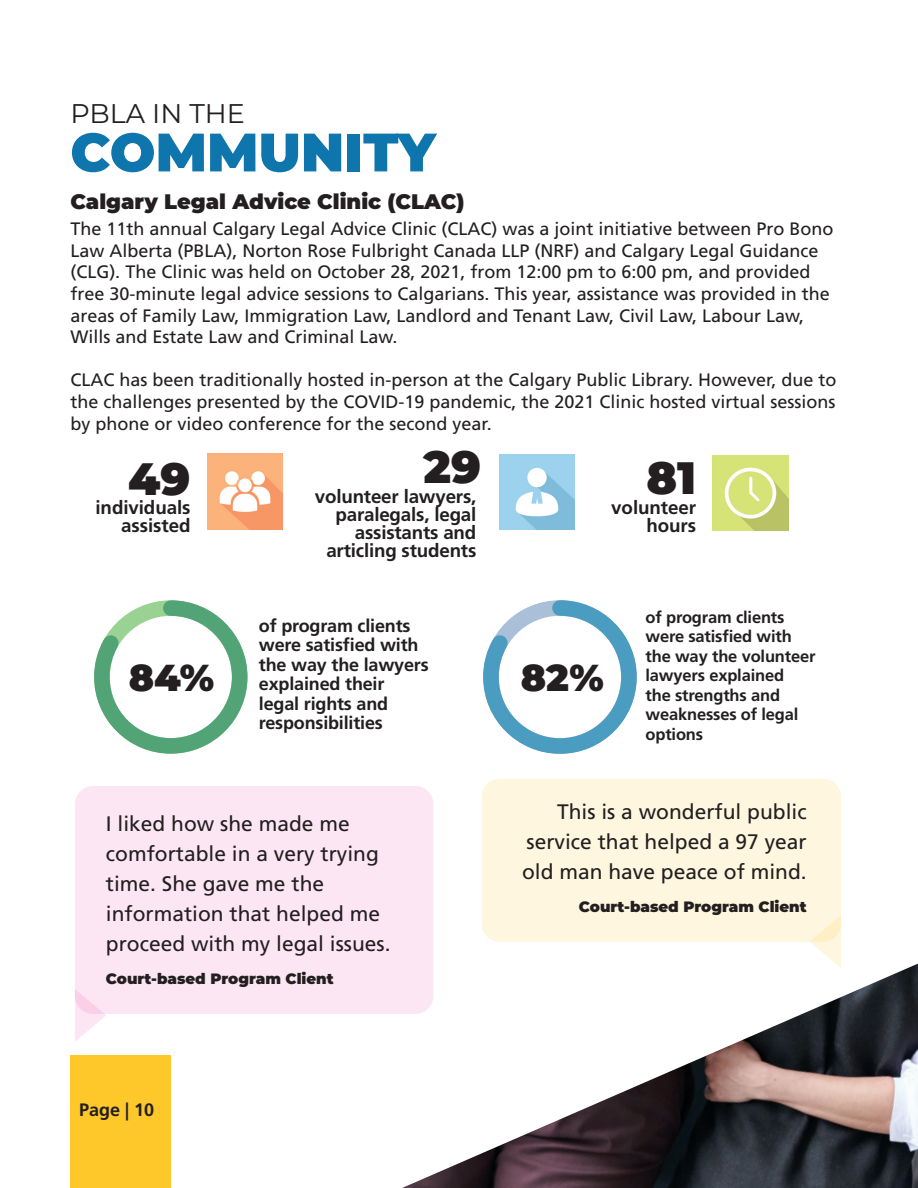
<style>
.page{position:relative;width:918px;height:1188px;background:#fff}
.page>*{position:absolute;margin:0;border:0;box-sizing:border-box;transform-origin:0 0}
.t1{font:900 54px "Montserrat";color:#0e76ac}
.t2{font:900 45.3px "Montserrat";color:#231f20}
.t3{font:900 37.5px "Montserrat";color:#231f20}
.t4{font:27px "Montserrat";color:#231f20}
.t5{font:21px/30px "Frutiger LT Std";color:#231f20;text-align:justify}
.t6{font:900 21px "Montserrat";color:#231f20}
.t7{font:700 18.75px/18px "Frutiger LT Std";letter-spacing:-.01em;color:#231f20;text-align:right}
.t8{font:18px/21.6px "Frutiger LT Std";color:#231f20}
.t9{font:700 18px/19.5px "Frutiger LT Std";letter-spacing:-.01em;color:#231f20}
.t10{font:700 16.5px/19.5px "Frutiger LT Std";letter-spacing:-.01em;color:#231f20}
.t11{font:900 15px "Montserrat";color:#231f20}
</style>
<div class="page">
<img style="left:402px;top:964px;width:516px;height:224px">
<div style="left:70px;top:1055px;width:101px;height:133px;background:#fec82b"></div>
<svg style="left:94px;top:600px;width:154px;height:154px"></svg>
<svg style="left:483px;top:600px;width:154px;height:154px"></svg>
<img style="left:207px;top:454px;width:76px;height:75px">
<img style="left:499px;top:454px;width:76px;height:76px">
<img style="left:713px;top:455px;width:75px;height:76px">
<svg style="left:75px;top:1000px;width:31px;height:41px"></svg>
<div style="left:482px;top:779px;width:359px;height:163px;background:#fef6df;border-radius:18px"></div>
<svg style="left:810px;top:915px;width:31px;height:53px"></svg>
<div style="left:75px;top:786px;width:358px;height:228px;background:#fde6f3;border-radius:18px"></div>
<p class="t4" style="left:70px;top:95px;width:176px">PBLA IN THE</p>
<p class="t1" style="left:70px;top:112px;width:367px">COMMUNITY</p>
<p class="t6" style="left:70px;top:185px;width:396px">Calgary Legal Advice Clinic (CLAC)</p>
<p class="t8" style="left:70px;top:218px;width:765px">The 11th annual Calgary Legal Advice Clinic (CLAC) was a joint initiative between Pro Bono Law Alberta (PBLA), Norton Rose Fulbright Canada LLP (NRF) and Calgary Legal Guidance (CLG). The Clinic was held on October 28, 2021, from 12:00 pm to 6:00 pm, and provided free 30-minute legal advice sessions to Calgarians. This year, assistance was provided in the areas of Family Law, Immigration Law, Landlord and Tenant Law, Civil Law, Labour Law, Wills and Estate Law and Criminal Law.</p>
<p class="t8" style="left:70px;top:369px;width:768px;text-align:justify">CLAC has been traditionally hosted in-person at the Calgary Public Library. However, due to the challenges presented by the COVID-19 pandemic, the 2021 Clinic hosted virtual sessions by phone or video conference for the second year.</p>
<p class="t2" style="left:128px;top:445px;width:64px">49</p>
<p class="t7" style="left:96px;top:499px;width:96px">individuals assisted</p>
<p class="t2" style="left:424px;top:433px;width:59px">29</p>
<p class="t7" style="left:315px;top:488px;width:163px">volunteer lawyers, paralegals, legal assistants and articling students</p>
<p class="t2" style="left:646px;top:444px;width:51px">81</p>
<p class="t7" style="left:611px;top:499px;width:86px">volunteer hours</p>
<p class="t9" style="left:259px;top:616px;width:171px">of program clients were satisfied with the way the lawyers explained their legal rights and responsibilities</p>
<p class="t3" style="left:129px;top:649px;width:87px">84%</p>
<p class="t3" style="left:521px;top:649px;width:84px">82%</p>
<p class="t10" style="left:646px;top:608px;width:172px">of program clients were satisfied with the way the volunteer lawyers explained<br>the strengths and weaknesses of legal options</p>
<p class="t5" style="left:106px;top:808px;width:286px;text-align:left">I liked how she made me comfortable in a very trying time. She gave me the information that helped me proceed with my legal issues.</p>
<p class="t11" style="left:106px;top:967px;width:229px">Court-based Program Client</p>
<p class="t9" style="left:79px;top:1100px;width:77px">Page | 10</p>
<p class="t5" style="left:522px;top:796px;width:286px;text-indent:35px">This is a wonderful public service that helped a 97 year old man have peace of mind.</p>
<p class="t11" style="left:579px;top:895px;width:229px">Court-based Program Client</p>
</div>
